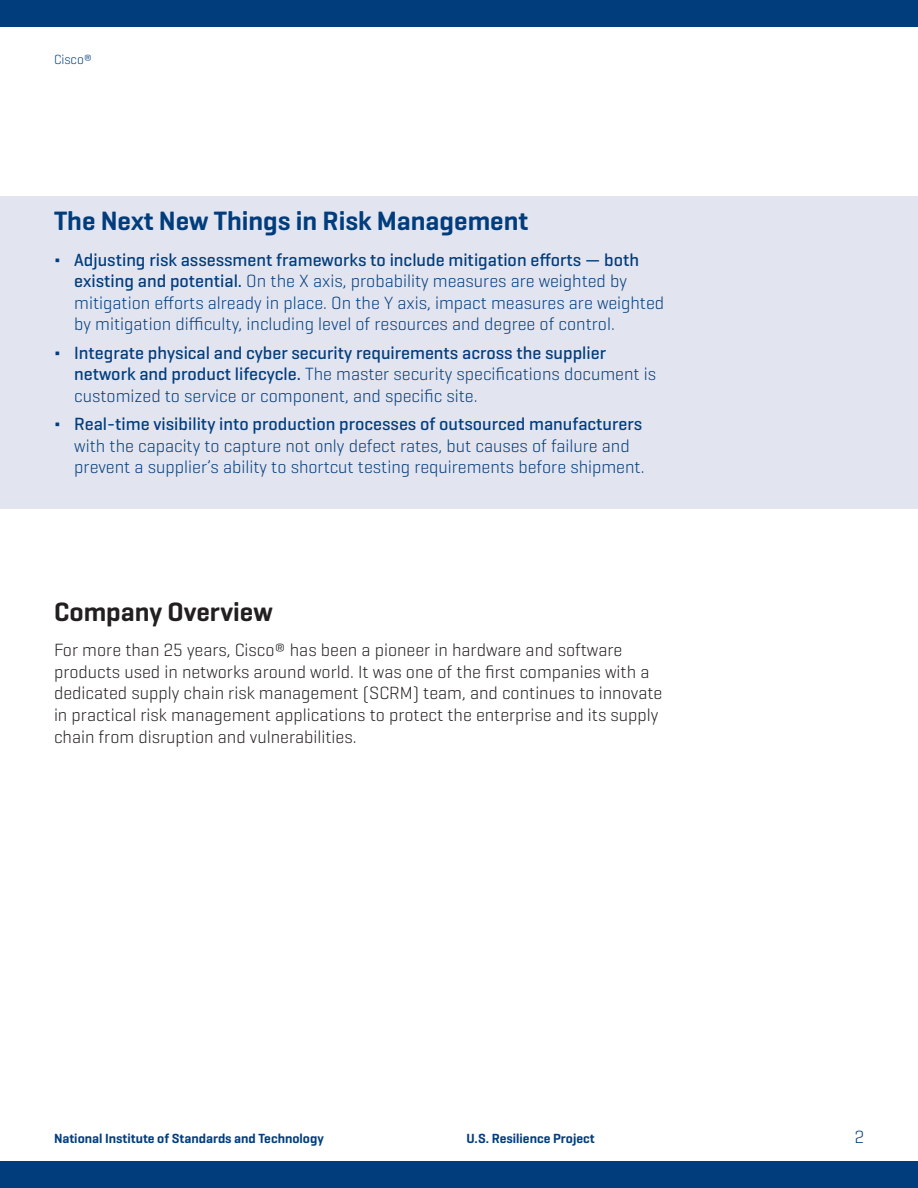
<style>
.page{position:relative;width:918px;height:1188px;background:#fff}
.page>*{position:absolute;margin:0;border:0;box-sizing:border-box;transform-origin:0 0}
.Section_header{font:600 27px "Geogrotesque";color:#013d7d}
.Section_header-2{font:600 27px "Geogrotesque";color:#231f20}
.t1{font:300 18px/21.6px "Geogrotesque";color:#013d7d}
.Body_text{font:300 18px/21.6px "Geogrotesque";color:#231f20}
.t2{font:600 13.5px "Geogrotesque";color:#013d7d}
.t3{font:300 13.5px "Geogrotesque";color:#013d7d}
.s1{font-weight:500}
</style>
<div class="page">
<div style="left:0;top:1161px;width:918px;height:27px;background:#013d7d"></div>
<div style="left:0;top:0;width:918px;height:27px;background:#013d7d"></div>
<div style="left:0;top:197px;width:918px;height:312px;background:#e2e4ef"></div>
<p class="t3" style="left:54px;top:51px;width:40px">Cisco®</p>
<p class="Section_header" style="left:54px;top:204px;width:476px">The Next New Things in Risk Management</p>
<p class="t1" style="left:74px;top:248px;width:591px;text-indent:-20px">Δ <span class="s1">Adjusting risk assessment frameworks to include mitigation efforts — both existing and potential.</span> On the X axis, probability measures are weighted by mitigation efforts already in place. On the Y axis, impact measures are weighted by mitigation difficulty, including level of resources and degree of control.</p>
<p class="t1" style="left:74px;top:341px;width:584px;text-indent:-20px">Δ <span class="s1">Integrate physical and cyber security requirements across the supplier network and product lifecycle.</span> The master security specifications document is customized to service or component, and specific site.</p>
<p class="t1" style="left:74px;top:413px;width:572px;text-indent:-20px">Δ <span class="s1">Real-time visibility into production processes of outsourced manufacturers </span>with the capacity to capture not only defect rates, but causes of failure and prevent a supplier’s ability to shortcut testing requirements before shipment.</p>
<p class="Section_header-2" style="left:54px;top:595px;width:220px">Company Overview</p>
<p class="Body_text" style="left:54px;top:639px;width:610px">For more than 25 years, Cisco® has been a pioneer in hardware and software products used in networks around world. It was one of the first companies with a dedicated supply chain risk management (SCRM) team, and continues to innovate in practical risk management applications to protect the enterprise and its supply chain from disruption and vulnerabilities.</p>
<p class="t2" style="left:54px;top:1130px;width:271px">National Institute of Standards and Technology</p>
<p class="t2" style="left:467px;top:1130px;width:130px">U.S. Resilience Project</p>
<p class="t1" style="left:854px;top:1125px;width:11px">2</p>
</div>
